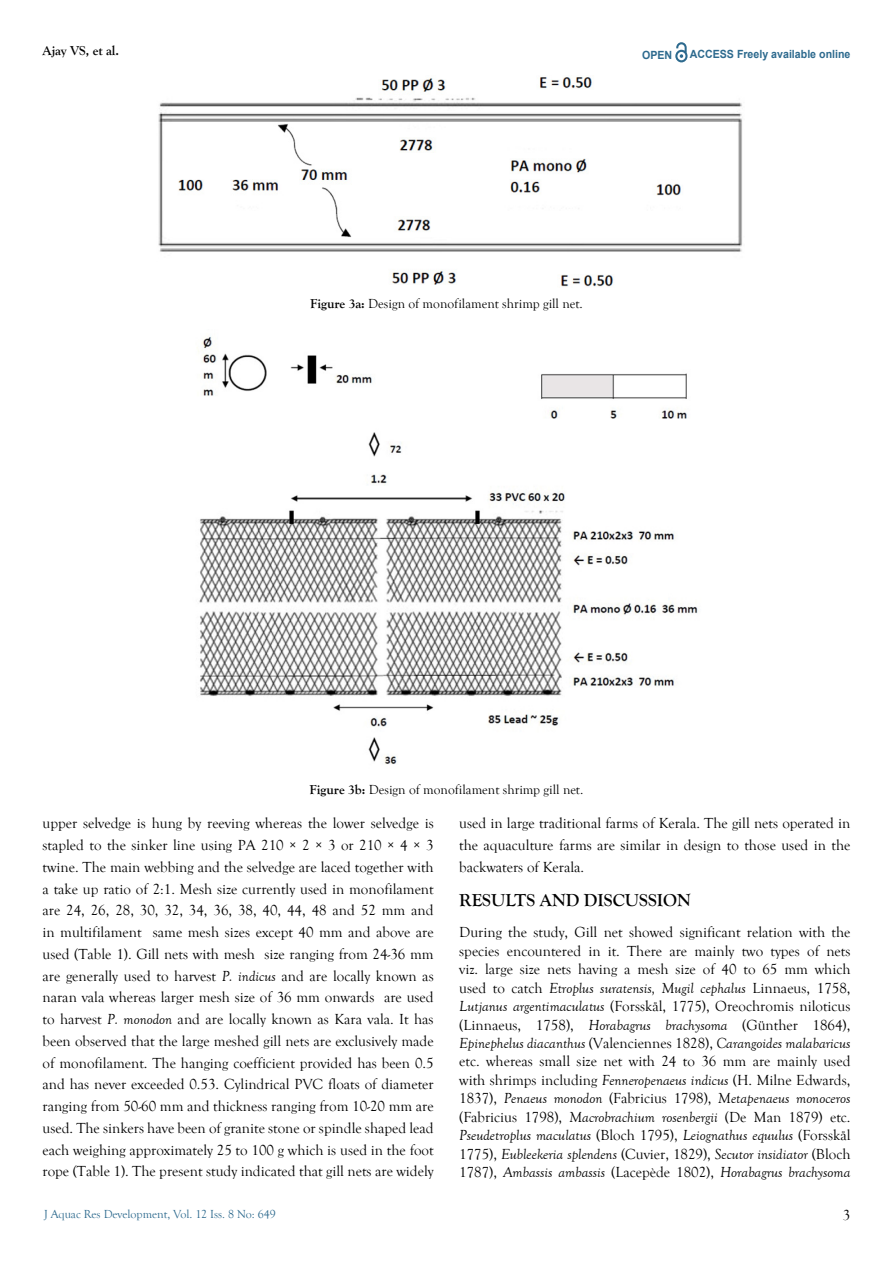
<style>
.page{position:relative;width:893px;height:1263px;background:#fff}
.page>*{position:absolute;margin:0;border:0;box-sizing:border-box;transform-origin:0 0}
.t1{font:700 18px "Goudy Old Style T";color:#000}
.t2{font:15px/21.8px "Goudy Old Style T";color:#000;text-align:justify}
.t3{font:13.5px "Goudy Old Style T";color:#000}
.t4{font:700 13.5px "Goudy Old Style T";letter-spacing:-.005em;color:#000}
.t5{font:12px "Goudy Old Style T";color:#2d6a8e}
.t6{font:700 11.25px "Arial";color:#2d6a8e;scale:.94 1}
.s1{font-weight:700}
.s2{font-style:italic}
</style>
<div class="page">
<svg style="left:675px;top:43px;width:12px;height:19px"></svg>
<img style="left:158px;top:77px;width:584px;height:210px">
<img style="left:198px;top:336px;width:500px;height:428px">
<p class="t4" style="left:43px;top:43px;width:78px">Ajay VS, et al.</p>
<p class="t6" style="left:642px;top:47px;width:34px">OPEN</p>
<p class="t6" style="left:690px;top:46px;width:172px">ACCESS Freely available online</p>
<p class="t3" style="left:310px;top:296px;width:274px"><span class="s1">Figure 3a:</span> Design of monofilament shrimp gill net.</p>
<p class="t3" style="left:310px;top:782px;width:275px"><span class="s1">Figure 3b:</span> Design of monofilament shrimp gill net.</p>
<p class="t2" style="left:43px;top:813px;width:393px">upper selvedge is hung by reeving whereas the lower selvedge is stapled to the sinker line using PA 210 × 2 × 3 or 210 × 4 × 3 twine. The main webbing and the selvedge are laced together with a take up ratio of 2:1. Mesh size currently used in monofilament are 24, 26, 28, 30, 32, 34, 36, 38, 40, 44, 48 and 52 mm and in multifilament same mesh sizes except 40 mm and above are used (Table 1). Gill nets with mesh size ranging from 24-36 mm are generally used to harvest <span class="s2">P. indicus</span> and are locally known as naran vala whereas larger mesh size of 36 mm onwards are used to harvest <span class="s2">P. monodon</span> and are locally known as Kara vala. It has been observed that the large meshed gill nets are exclusively made of monofilament. The hanging coefficient provided has been 0.5 and has never exceeded 0.53. Cylindrical PVC floats of diameter ranging from 50-60 mm and thickness ranging from 10-20 mm are used. The sinkers have been of granite stone or spindle shaped lead each weighing approximately 25 to 100 g which is used in the foot rope (Table 1). The present study indicated that gill nets are widely</p>
<p class="t2" style="left:459px;top:813px;width:393px">used in large traditional farms of Kerala. The gill nets operated in the aquaculture farms are similar in design to those used in the backwaters of Kerala.</p>
<p class="t1" style="left:459px;top:890px;width:233px">RESULTS AND DISCUSSION</p>
<p class="t2" style="left:459px;top:923px;width:393px;line-height:18.5px">During the study, Gill net showed significant relation with the species encountered in it. There are mainly two types of nets viz. large size nets having a mesh size of 40 to 65 mm which used to catch <span class="s2">Etroplus suratensis, Mugil cephalus</span> Linnaeus, 1758, <span class="s2">Lutjanus argentimaculatus</span> (Forsskål, 1775), Oreochromis niloticus (Linnaeus, 1758), <span class="s2">Horabagrus brachysoma</span> (Günther 1864), <span class="s2">Epinephelus diacanthus</span> (Valenciennes 1828), <span class="s2">Carangoides malabaricus </span>etc. whereas small size net with 24 to 36 mm are mainly used with shrimps including <span class="s2">Fenneropenaeus indicus</span> (H. Milne Edwards, 1837), <span class="s2">Penaeus monodon</span> (Fabricius 1798), <span class="s2">Metapenaeus monoceros </span>(Fabricius 1798), <span class="s2">Macrobrachium rosenbergii</span> (De Man 1879) etc.<br><span class="s2">Pseudetroplus maculatus</span> (Bloch 1795), <span class="s2">Leiognathus equulus</span> (Forsskål 1775), <span class="s2">Eubleekeria splendens</span> (Cuvier, 1829), <span class="s2">Secutor insidiator</span> (Bloch 1787), <span class="s2">Ambassis ambassis</span> (Lacepède 1802), <span class="s2">Horabagrus brachysoma</span></p>
<p class="t5" style="left:44px;top:1207px;width:233px">J Aquac Res Development, Vol. 12 Iss. 8 No: 649</p>
<p class="t2" style="left:843px;top:1205px;width:9px">3</p>
</div>
